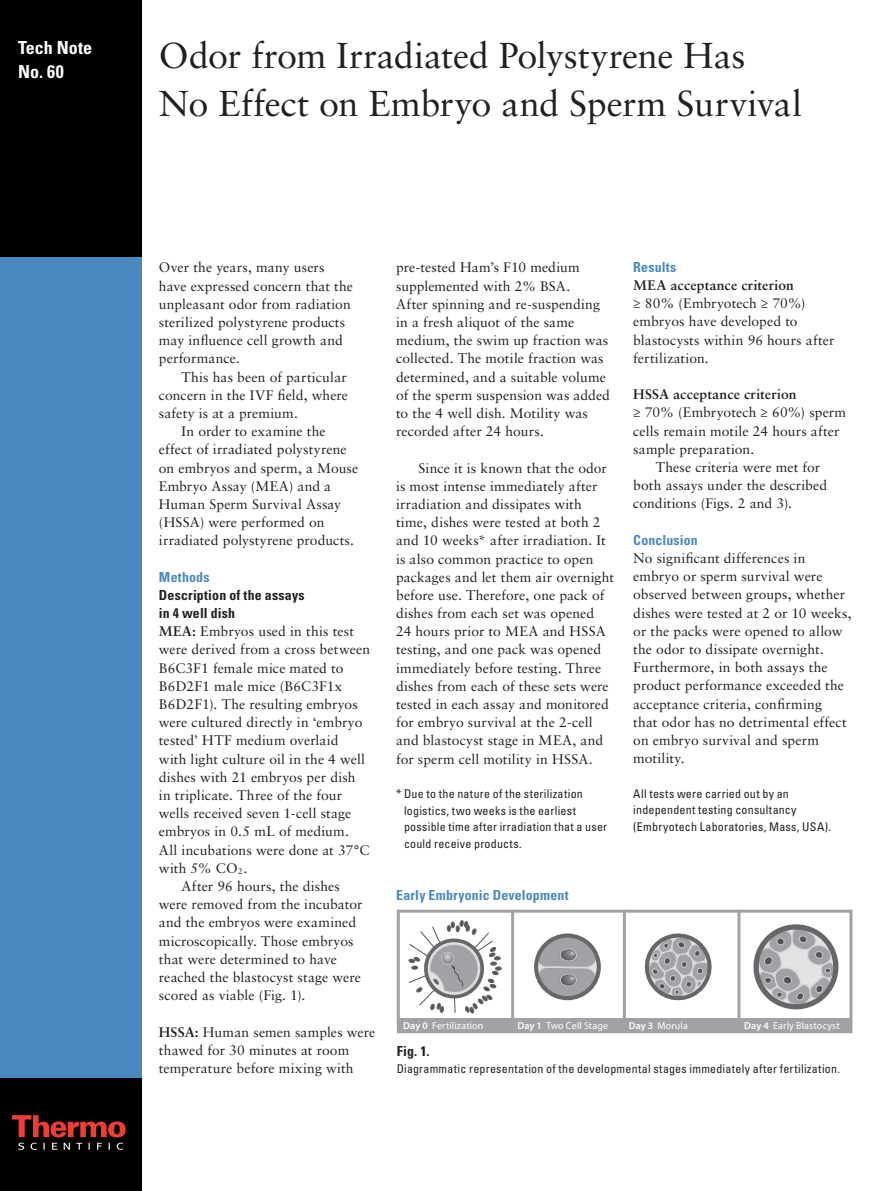
<style>
.page{position:relative;width:893px;height:1191px;background:#fff}
.page>*{position:absolute;margin:0;border:0;box-sizing:border-box;transform-origin:0 0}
.t1{font:36px/48px "Sabon LT Std";letter-spacing:-.005em;color:#231f20}
.t2{font:700 condensed 18px/24px "Univers LT Std";letter-spacing:.005em;color:#fff}
.t3{font:13.8px/18.1px "Sabon LT Std";letter-spacing:.01em;color:#231f20}
.t4{font:700 condensed 13.8px "Univers LT Std";letter-spacing:.01em;color:#4a89be}
.t5{font:700 13.8px "Sabon LT Std";letter-spacing:.02em;color:#231f20}
.t6{font:700 condensed 13.8px/18.1px "Univers LT Std";letter-spacing:.01em;color:#231f20}
.t7{font:condensed 12px/16.5px "Univers LT Std";letter-spacing:.02em;color:#231f20}
.t8{font:10.05px "Myriad Pro";letter-spacing:.015em;color:#fff}
.s1{font-weight:700}
.s2{font-weight:600}
</style>
<div class="page">
<div style="left:0;top:0;width:141px;height:257px;background:#000001"></div>
<div style="left:0;top:257px;width:141px;height:934px;background:#4a89be"></div>
<div style="left:0;top:1078px;width:141px;height:113px;background:#000001"></div>
<svg style="left:12px;top:1115px;width:114px;height:34px"></svg>
<div style="left:397px;top:909px;width:455px;height:124px;border:3px solid #a0a2a5"></div>
<div style="left:399px;top:1018px;width:451px;height:13px;background:#a0a2a5"></div>
<hr style="left:511px;top:911px;width:3px;height:120px;background:#a0a2a5">
<hr style="left:623px;top:911px;width:3px;height:120px;background:#a0a2a5">
<hr style="left:737px;top:911px;width:3px;height:120px;background:#a0a2a5">
<svg style="left:408px;top:920px;width:94px;height:94px"></svg>
<svg style="left:534px;top:933px;width:67px;height:67px"></svg>
<svg style="left:644px;top:933px;width:68px;height:68px"></svg>
<svg style="left:753px;top:924px;width:86px;height:86px"></svg>
<h2 class="t2" style="left:18px;top:35px;width:76px">Tech Note<br>No. 60</h2>
<h1 class="t1" style="left:159px;top:31px;width:645px">Odor from Irradiated Polystyrene Has<br>No Effect on Embryo and Sperm Survival</h1>
<p class="t3" style="left:159px;top:258px;width:196px">Over the years, many users have expressed concern that the unpleasant odor from radiation sterilized polystyrene products may influence cell growth and performance.</p>
<p class="t3" style="left:181px;top:367px;width:167px">This has been of particular</p>
<p class="t3" style="left:159px;top:386px;width:191px">concern in the IVF field, where</p>
<p class="t3" style="left:159px;top:404px;width:140px">safety is at a premium.</p>
<p class="t3" style="left:181px;top:422px;width:146px">In order to examine the</p>
<p class="t3" style="left:159px;top:440px;width:189px">effect of irradiated polystyrene</p>
<p class="t3" style="left:159px;top:458px;width:201px">on embryos and sperm, a Mouse</p>
<p class="t3" style="left:159px;top:477px;width:174px">Embryo Assay (MEA) and a</p>
<p class="t3" style="left:159px;top:495px;width:184px">Human Sperm Survival Assay</p>
<p class="t3" style="left:159px;top:513px;width:167px">(HSSA) were performed on</p>
<p class="t3" style="left:159px;top:531px;width:197px">irradiated polystyrene products.</p>
<p class="t4" style="left:159px;top:568px;width:52px">Methods</p>
<p class="t6" style="left:159px;top:586px;width:147px">Description of the assays in 4 well dish</p>
<p class="t3" style="left:159px;top:622px;width:197px"><span class="s1">MEA:</span> Embryos used in this test</p>
<p class="t3" style="left:159px;top:640px;width:213px">were derived from a cross between</p>
<p class="t3" style="left:159px;top:658px;width:186px">B6C3F1 female mice mated to</p>
<p class="t3" style="left:159px;top:677px;width:185px">B6D2F1 male mice (B6C3F1x</p>
<p class="t3" style="left:159px;top:695px;width:201px">B6D2F1). The resulting embryos</p>
<p class="t3" style="left:159px;top:713px;width:205px">were cultured directly in ‘embryo</p>
<p class="t3" style="left:159px;top:731px;width:181px">tested’ HTF medium overlaid</p>
<p class="t3" style="left:159px;top:749px;width:208px">with light culture oil in the 4 well</p>
<p class="t3" style="left:159px;top:768px;width:198px">dishes with 21 embryos per dish</p>
<p class="t3" style="left:159px;top:786px;width:185px">in triplicate. Three of the four</p>
<p class="t3" style="left:159px;top:804px;width:194px">wells received seven 1-cell stage</p>
<p class="t3" style="left:159px;top:822px;width:192px">embryos in 0.5 mL of medium.</p>
<p class="t3" style="left:159px;top:840px;width:212px">All incubations were done at 37°C</p>
<p class="t3" style="left:159px;top:858px;width:90px">with 5% CO<sub>2</sub>.</p>
<p class="t3" style="left:181px;top:877px;width:160px">After 96 hours, the dishes</p>
<p class="t3" style="left:159px;top:895px;width:205px">were removed from the incubator</p>
<p class="t3" style="left:159px;top:913px;width:199px">and the embryos were examined</p>
<p class="t3" style="left:159px;top:931px;width:196px">microscopically. Those embryos</p>
<p class="t3" style="left:159px;top:949px;width:180px">that were determined to have</p>
<p class="t3" style="left:159px;top:968px;width:204px">reached the blastocyst stage were</p>
<p class="t3" style="left:159px;top:986px;width:148px">scored as viable (Fig. 1).</p>
<p class="t3" style="left:159px;top:1022px;width:218px"><span class="s1">HSSA:</span> Human semen samples were thawed for 30 minutes at room temperature before mixing with</p>
<p class="t3" style="left:396px;top:258px;width:215px">pre-tested Ham’s F10 medium supplemented with 2% BSA.<br>After spinning and re-suspending in a fresh aliquot of the same medium, the swim up fraction was collected. The motile fraction was determined, and a suitable volume of the sperm suspension was added to the 4 well dish. Motility was recorded after 24 hours.</p>
<p class="t3" style="left:396px;top:458px;width:220px;text-indent:23px">Since it is known that the odor is most intense immediately after irradiation and dissipates with time, dishes were tested at both 2 and 10 weeks* after irradiation. It is also common practice to open packages and let them air overnight before use. Therefore, one pack of dishes from each set was opened<br>24 hours prior to MEA and HSSA testing, and one pack was opened immediately before testing. Three dishes from each of these sets were tested in each assay and monitored for embryo survival at the 2-cell and blastocyst stage in MEA, and for sperm cell motility in HSSA.</p>
<p class="t7" style="left:404px;top:785px;width:205px;text-indent:-8px">* Due to the nature of the sterilization logistics, two weeks is the earliest possible time after irradiation that a user could receive products.</p>
<p class="t4" style="left:396px;top:886px;width:174px">Early Embryonic Development</p>
<p class="t4" style="left:633px;top:258px;width:45px">Results</p>
<p class="t5" style="left:633px;top:277px;width:162px">MEA acceptance criterion</p>
<p class="t3" style="left:633px;top:294px;width:203px">≥ 80% (Embryotech ≥ 70%) embryos have developed to blastocysts within 96 hours after fertilization.</p>
<p class="t5" style="left:633px;top:386px;width:165px">HSSA acceptance criterion</p>
<p class="t3" style="left:633px;top:403px;width:214px">≥ 70% (Embryotech ≥ 60%) sperm</p>
<p class="t3" style="left:633px;top:421px;width:208px">cells remain motile 24 hours after</p>
<p class="t3" style="left:633px;top:440px;width:123px">sample preparation.</p>
<p class="t3" style="left:656px;top:458px;width:166px">These criteria were met for</p>
<p class="t3" style="left:633px;top:476px;width:195px">both assays under the described</p>
<p class="t3" style="left:633px;top:494px;width:160px">conditions (Figs. 2 and 3).</p>
<p class="t4" style="left:633px;top:531px;width:66px">Conclusion</p>
<p class="t3" style="left:633px;top:549px;width:220px">No significant differences in embryo or sperm survival were observed between groups, whether dishes were tested at 2 or 10 weeks, or the packs were opened to allow the odor to dissipate overnight.<br>Furthermore, in both assays the product performance exceeded the acceptance criteria, confirming<br>that odor has no detrimental effect on embryo survival and sperm motility.</p>
<p class="t7" style="left:633px;top:785px;width:199px">All tests were carried out by an independent testing consultancy (Embryotech Laboratories, Mass, USA).</p>
<p class="t8" style="left:403px;top:1019px;width:82px"><span class="s2">Day 0</span> Fertilization</p>
<p class="t8" style="left:517px;top:1019px;width:92px"><span class="s2">Day 1</span> Two Cell Stage</p>
<p class="t8" style="left:629px;top:1019px;width:61px"><span class="s2">Day 3</span> Morula</p>
<p class="t8" style="left:744px;top:1019px;width:97px"><span class="s2">Day 4</span> Early Blastocyst</p>
<p class="t6" style="left:397px;top:1042px;width:34px">Fig. 1.</p>
<p class="t7" style="left:397px;top:1060px;width:445px">Diagrammatic representation of the developmental stages immediately after fertilization.</p>
</div>
